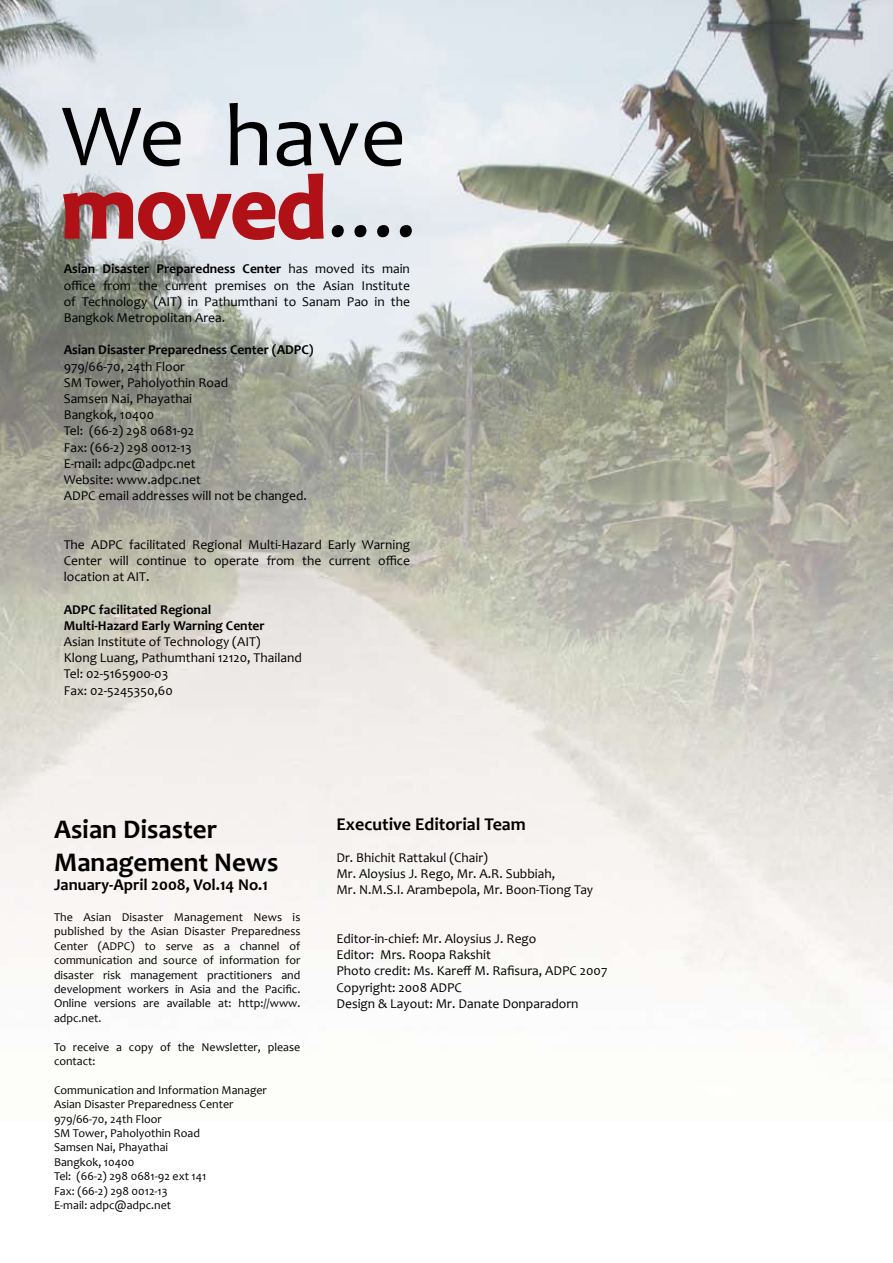
<style>
.page{position:relative;width:893px;height:1263px;background:#fff}
.page>*{position:absolute;margin:0;border:0;box-sizing:border-box;transform-origin:0 0}
.t1{font:90px/72px "Candara";color:#000}
.t2{font:700 27px/32.4px "Candara";color:#000}
.t3{font:700 18px "Candara";color:#000}
.t4{font:700 16.5px "Candara";color:#000}
.t5{font:13.5px/16.2px "Candara";color:#000}
.t6{font:700 13.5px/16.2px "Candara";color:#000}
.t7{font:12px/14.4px "Candara";color:#000}
.s1{font-weight:700;color:#b01116}
.s2{font-weight:700}
</style>
<div class="page">
<img style="left:0;top:0;width:893px;height:1044px">
<svg style="left:61px;top:172px;width:264px;height:70px;background:#d2b5b9"></svg>
<h1 class="t1" style="left:62px;top:100px;width:357px">We have <span class="s1">moved</span>....</h1>
<p class="t5" style="left:64px;top:261px;width:348px;text-align:justify"><span class="s2">Asian Disaster Preparedness Center</span> has moved its main office from the current premises on the Asian Institute of Technology (AIT) in Pathumthani to Sanam Pao in the Bangkok Metropolitan Area.</p>
<p class="t6" style="left:64px;top:342px;width:251px">Asian Disaster Preparedness Center (ADPC)</p>
<p class="t5" style="left:64px;top:358px;width:245px">979/66-70, 24th Floor<br>SM Tower, Paholyothin Road<br>Samsen Nai, Phayathai<br>Bangkok, 10400<br>Tel: (66-2) 298 0681-92<br>Fax: (66-2) 298 0012-13<br>E-mail: adpc@adpc.net<br>Website: www.adpc.net<br>ADPC email addresses will not be changed.</p>
<p class="t5" style="left:64px;top:536px;width:348px;text-align:justify">The ADPC facilitated Regional Multi-Hazard Early Warning Center will continue to operate from the current office location at AIT.</p>
<p class="t6" style="left:64px;top:601px;width:202px">ADPC facilitated Regional<br>Multi-Hazard Early Warning Center</p>
<p class="t5" style="left:64px;top:634px;width:240px">Asian Institute of Technology (AIT)<br>Klong Luang, Pathumthani 12120, Thailand<br>Tel: 02-5165900-03<br>Fax: 02-5245350,60</p>
<h2 class="t2" style="left:54px;top:813px;width:226px">Asian Disaster<br>Management News</h2>
<p class="t4" style="left:54px;top:875px;width:215px">January-April 2008, Vol.14 No.1</p>
<p class="t7" style="left:54px;top:910px;width:248px;text-align:justify">The Asian Disaster Management News is published by the Asian Disaster Preparedness Center (ADPC) to serve as a channel of communication and source of information for disaster risk management practitioners and development workers in Asia and the Pacific.<br>Online versions are available at: http://www. adpc.net.</p>
<p class="t7" style="left:54px;top:1039px;width:248px">To receive a copy of the Newsletter, please contact:</p>
<p class="t7" style="left:54px;top:1083px;width:214px">Communication and Information Manager<br>Asian Disaster Preparedness Center<br>979/66-70, 24th Floor<br>SM Tower, Paholyothin Road<br>Samsen Nai, Phayathai<br>Bangkok, 10400<br>Tel: (66-2) 298 0681-92 ext 141<br>Fax: (66-2) 298 0012-13<br>E-mail: adpc@adpc.net</p>
<h3 class="t3" style="left:336px;top:813px;width:191px">Executive Editorial Team</h3>
<p class="t5" style="left:336px;top:849px;width:258px">Dr. Bhichit Rattakul (Chair)<br>Mr. Aloysius J. Rego, Mr. A.R. Subbiah,<br>Mr. N.M.S.I. Arambepola, Mr. Boon-Tiong Tay</p>
<p class="t5" style="left:336px;top:930px;width:272px">Editor-in-chief: Mr. Aloysius J. Rego<br>Editor: Mrs. Roopa Rakshit<br>Photo credit: Ms. Kareff M. Rafisura, ADPC 2007<br>Copyright: 2008 ADPC<br>Design &amp; Layout: Mr. Danate Donparadorn</p>
</div>
